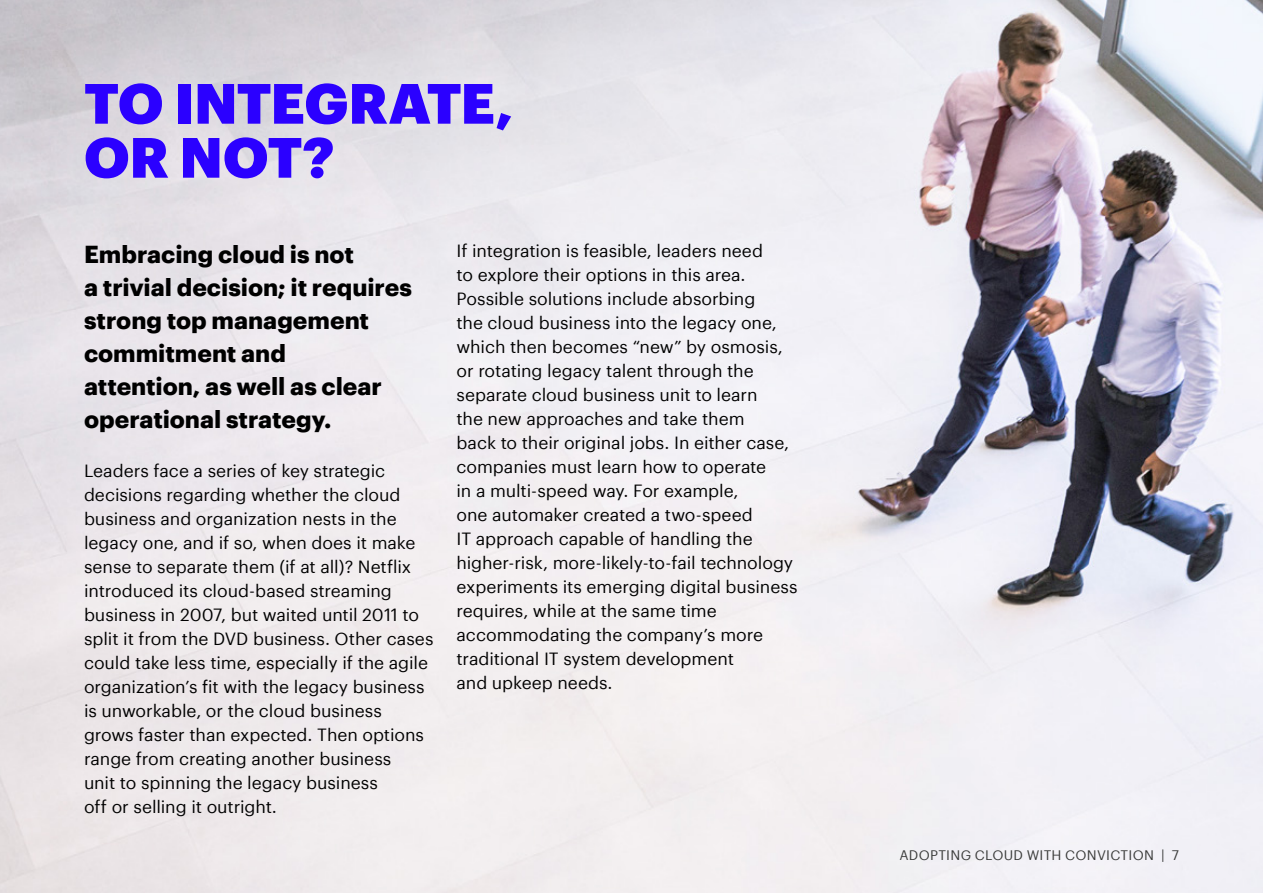
<style>
.page{position:relative;width:1263px;height:893px;background:#fff}
.page>*{position:absolute;margin:0;border:0;box-sizing:border-box;transform-origin:0 0}
.t1{font:900 55.5px/54px "Graphik";letter-spacing:-.015em;color:#2b00ff}
.t2{font:700 24px/33px "Graphik";color:#000}
.t3{font:17.25px/24px "Graphik";letter-spacing:-.005em;color:#000}
.t4{font:13.5px "Graphik";letter-spacing:.02em;color:#393a39}
</style>
<div class="page">
<img style="left:0;top:0;width:1263px;height:893px">
<h1 class="t1" style="left:84px;top:71px;width:430px">TO INTEGRATE,<br>OR NOT?</h1>
<h2 class="t2" style="left:84px;top:235px;width:330px">Embracing cloud is not<br>a trivial decision; it requires strong top management commitment and<br>attention, as well as clear operational strategy.</h2>
<p class="t3" style="left:84px;top:457px;width:351px">Leaders face a series of key strategic decisions regarding whether the cloud business and organization nests in the legacy one, and if so, when does it make sense to separate them (if at all)? Netflix introduced its cloud-based streaming business in 2007, but waited until 2011 to split it from the DVD business. Other cases could take less time, especially if the agile organization’s fit with the legacy business is unworkable, or the cloud business grows faster than expected. Then options range from creating another business<br>unit to spinning the legacy business<br>off or selling it outright.</p>
<p class="t3" style="left:456px;top:237px;width:343px">If integration is feasible, leaders need<br>to explore their options in this area.<br>Possible solutions include absorbing<br>the cloud business into the legacy one, which then becomes “new” by osmosis, or rotating legacy talent through the separate cloud business unit to learn<br>the new approaches and take them<br>back to their original jobs. In either case, companies must learn how to operate<br>in a multi-speed way. For example,<br>one automaker created a two-speed<br>IT approach capable of handling the higher-risk, more-likely-to-fail technology experiments its emerging digital business requires, while at the same time accommodating the company’s more traditional IT system development<br>and upkeep needs.</p>
<p class="t4" style="left:899px;top:845px;width:281px">ADOPTING CLOUD WITH CONVICTION | 7</p>
</div>
